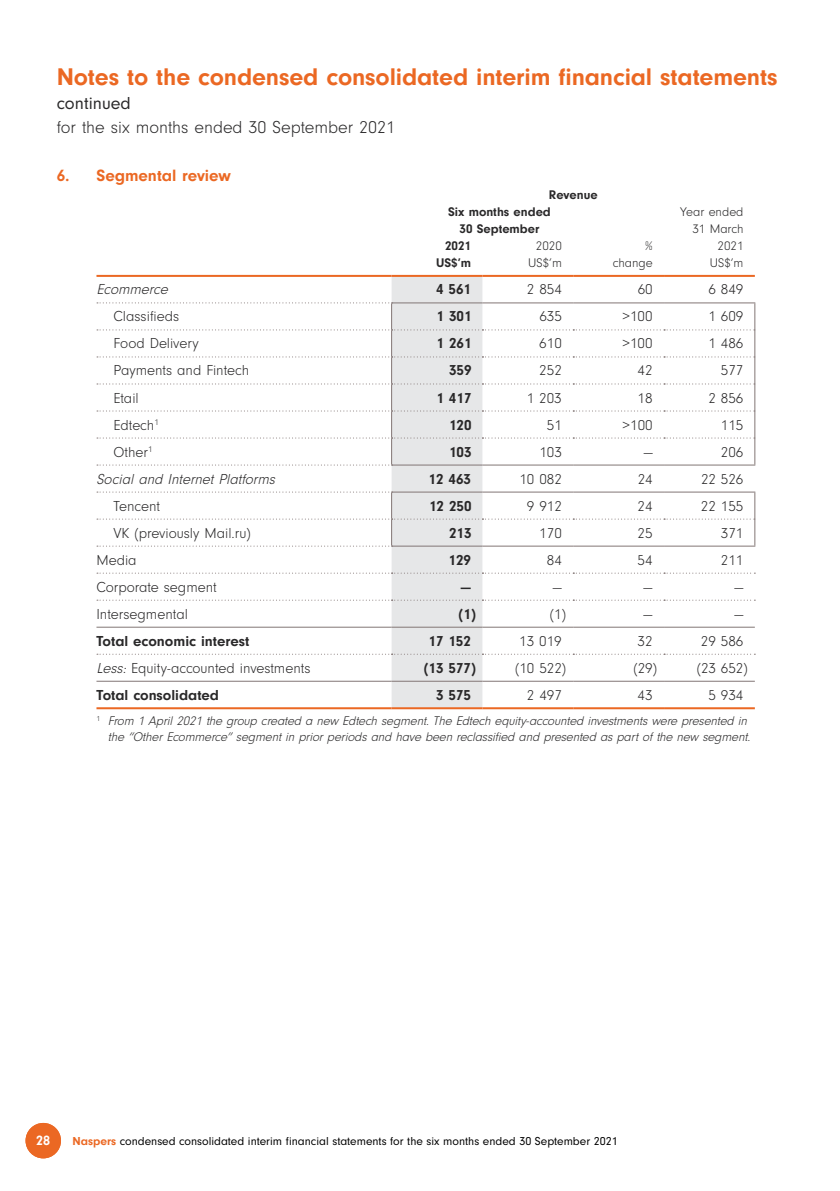
<style>
.page{position:relative;width:840px;height:1191px;background:#fff}
.page>*{position:absolute;margin:0;border:0;box-sizing:border-box;transform-origin:0 0}
.t1{font:700 25px "Neuzeit Gro";letter-spacing:-.005em;color:#eb6823}
.t2{font:300 18px "Neuzeit Gro";color:#292829}
.t3{font:18px "Neuzeit Gro";color:#292829}
.t4{font:700 17px "Neuzeit Gro";color:#eb6823}
.t5{font:300 15px "Neuzeit Gro";color:#292829}
.t6{font:700 15px "Neuzeit Gro";color:#292829}
.t7{font:italic 300 15px "Neuzeit Gro";color:#292829}
.t8{font:700 14px "Neuzeit Gro";color:#fff}
.t9{font:italic 300 13px/15.6px "Neuzeit Gro";color:#292829;text-align:right}
.t10{font:700 13px/17.2px "Neuzeit Gro";color:#292829}
.t11{font:300 13px "Neuzeit Gro";color:#292829}
.t12{font:12px "Neuzeit Gro";color:#000}
.s1{font-style:italic}
.s2{font-weight:700;color:#eb6823}
</style>
<div class="page">
<hr style="left:96px;top:275px;width:295px;height:2px;background:#eb6823">
<hr style="left:391px;top:275px;width:91px;height:2px;background:#eb6823">
<hr style="left:482px;top:275px;width:91px;height:2px;background:#eb6823">
<hr style="left:573px;top:275px;width:90px;height:2px;background:#eb6823">
<hr style="left:663px;top:275px;width:91px;height:2px;background:#eb6823">
<hr style="left:96px;top:626px;width:295px;height:1px;background:#827675">
<svg style="left:97px;top:276px;width:658px;height:432px"></svg>
<hr style="left:96px;top:680px;width:295px;height:1px;background:#827675">
<hr style="left:391px;top:680px;width:91px;height:1px;background:#827675">
<hr style="left:482px;top:680px;width:91px;height:1px;background:#827675">
<hr style="left:573px;top:680px;width:90px;height:1px;background:#827675">
<hr style="left:663px;top:680px;width:91px;height:1px;background:#827675">
<hr style="left:96px;top:707px;width:295px;height:2px;background:#eb6823">
<hr style="left:391px;top:707px;width:91px;height:2px;background:#eb6823">
<hr style="left:482px;top:707px;width:91px;height:2px;background:#eb6823">
<hr style="left:573px;top:707px;width:90px;height:2px;background:#eb6823">
<hr style="left:663px;top:707px;width:91px;height:2px;background:#eb6823">
<div style="left:26px;top:1123px;width:35px;height:35px;background:#eb6823;border-radius:50%"></div>
<h1 class="t1" style="left:57px;top:62px;width:721px">Notes to the condensed consolidated interim financial statements</h1>
<p class="t3" style="left:57px;top:93px;width:75px">continued</p>
<p class="t2" style="left:57px;top:118px;width:340px">for the six months ended 30 September 2021</p>
<p class="t4" style="left:57px;top:166px;width:176px">6. Segmental review</p>
<p class="t10" style="left:448px;top:186px;width:151px;text-indent:101px">Revenue<br>Six months ended</p>
<p class="t11" style="left:680px;top:205px;width:65px">Year ended</p>
<p class="t10" style="left:459px;top:220px;width:81px">30 September</p>
<p class="t11" style="left:692px;top:222px;width:53px">31 March</p>
<p class="t10" style="left:445px;top:237px;width:27px">2021</p>
<p class="t11" style="left:535px;top:239px;width:27px">2020</p>
<p class="t11" style="left:644px;top:239px;width:9px">%</p>
<p class="t11" style="left:717px;top:239px;width:27px">2021</p>
<p class="t10" style="left:436px;top:255px;width:36px">US$’m</p>
<p class="t11" style="left:528px;top:256px;width:35px">US$’m</p>
<p class="t11" style="left:612px;top:256px;width:41px">change</p>
<p class="t11" style="left:709px;top:256px;width:35px">US$’m</p>
<p class="t7" style="left:96px;top:281px;width:76px">Ecommerce</p>
<p class="t6" style="left:436px;top:281px;width:36px">4 561</p>
<p class="t5" style="left:526px;top:281px;width:36px">2 854</p>
<p class="t5" style="left:637px;top:281px;width:16px">60</p>
<p class="t5" style="left:708px;top:281px;width:36px">6 849</p>
<p class="t5" style="left:113px;top:308px;width:67px">Classifieds</p>
<p class="t6" style="left:436px;top:308px;width:36px">1 301</p>
<p class="t5" style="left:539px;top:308px;width:24px">635</p>
<p class="t5" style="left:622px;top:308px;width:31px">&gt;100</p>
<p class="t5" style="left:708px;top:308px;width:36px">1 609</p>
<p class="t5" style="left:113px;top:335px;width:87px">Food Delivery</p>
<p class="t6" style="left:436px;top:335px;width:36px">1 261</p>
<p class="t5" style="left:539px;top:335px;width:24px">610</p>
<p class="t5" style="left:622px;top:335px;width:31px">&gt;100</p>
<p class="t5" style="left:708px;top:335px;width:36px">1 486</p>
<p class="t5" style="left:113px;top:362px;width:137px">Payments and Fintech</p>
<p class="t6" style="left:449px;top:362px;width:24px">359</p>
<p class="t5" style="left:539px;top:362px;width:24px">252</p>
<p class="t5" style="left:637px;top:362px;width:16px">42</p>
<p class="t5" style="left:720px;top:362px;width:24px">577</p>
<p class="t5" style="left:113px;top:390px;width:27px">Etail</p>
<p class="t6" style="left:436px;top:389px;width:36px">1 417</p>
<p class="t5" style="left:526px;top:390px;width:36px">1 203</p>
<p class="t5" style="left:637px;top:390px;width:16px">18</p>
<p class="t5" style="left:708px;top:390px;width:36px">2 856</p>
<p class="t5" style="left:113px;top:417px;width:47px">Edtech<sup>1</sup></p>
<p class="t6" style="left:449px;top:416px;width:24px">120</p>
<p class="t5" style="left:546px;top:417px;width:16px">51</p>
<p class="t5" style="left:622px;top:417px;width:31px">&gt;100</p>
<p class="t5" style="left:720px;top:417px;width:24px">115</p>
<p class="t5" style="left:113px;top:444px;width:40px">Other<sup>1</sup></p>
<p class="t6" style="left:449px;top:443px;width:24px">103</p>
<p class="t5" style="left:539px;top:444px;width:24px">103</p>
<p class="t5" style="left:643px;top:444px;width:10px">—</p>
<p class="t5" style="left:720px;top:444px;width:24px">206</p>
<p class="t7" style="left:96px;top:471px;width:183px">Social and Internet Platforms</p>
<p class="t6" style="left:428px;top:470px;width:44px">12 463</p>
<p class="t5" style="left:519px;top:471px;width:44px">10 082</p>
<p class="t5" style="left:637px;top:471px;width:16px">24</p>
<p class="t5" style="left:700px;top:471px;width:44px">22 526</p>
<p class="t5" style="left:113px;top:498px;width:48px">Tencent</p>
<p class="t6" style="left:429px;top:497px;width:44px">12 250</p>
<p class="t5" style="left:526px;top:498px;width:36px">9 912</p>
<p class="t5" style="left:637px;top:498px;width:16px">24</p>
<p class="t5" style="left:700px;top:498px;width:44px">22 155</p>
<p class="t5" style="left:113px;top:525px;width:139px">VK (previously Mail.ru)</p>
<p class="t6" style="left:449px;top:524px;width:24px">213</p>
<p class="t5" style="left:539px;top:525px;width:24px">170</p>
<p class="t5" style="left:637px;top:525px;width:16px">25</p>
<p class="t5" style="left:720px;top:525px;width:24px">371</p>
<p class="t5" style="left:96px;top:552px;width:42px">Media</p>
<p class="t6" style="left:448px;top:551px;width:24px">129</p>
<p class="t5" style="left:546px;top:552px;width:16px">84</p>
<p class="t5" style="left:637px;top:552px;width:16px">54</p>
<p class="t5" style="left:720px;top:552px;width:24px">211</p>
<p class="t5" style="left:96px;top:579px;width:122px">Corporate segment</p>
<p class="t6" style="left:460px;top:578px;width:12px">—</p>
<p class="t5" style="left:552px;top:579px;width:10px">—</p>
<p class="t5" style="left:643px;top:579px;width:10px">—</p>
<p class="t5" style="left:734px;top:579px;width:10px">—</p>
<p class="t5" style="left:96px;top:606px;width:93px">Intersegmental</p>
<p class="t6" style="left:458px;top:605px;width:19px">(1)</p>
<p class="t5" style="left:549px;top:606px;width:18px">(1)</p>
<p class="t5" style="left:643px;top:606px;width:10px">—</p>
<p class="t5" style="left:734px;top:606px;width:10px">—</p>
<p class="t6" style="left:96px;top:632px;width:154px">Total economic interest</p>
<p class="t6" style="left:428px;top:632px;width:44px">17 152</p>
<p class="t5" style="left:519px;top:633px;width:44px">13 019</p>
<p class="t5" style="left:637px;top:633px;width:16px">32</p>
<p class="t5" style="left:700px;top:633px;width:44px">29 586</p>
<p class="t5" style="left:96px;top:660px;width:215px"><span class="s1">Less:</span> Equity-accounted investments</p>
<p class="t6" style="left:423px;top:659px;width:54px">(13 577)</p>
<p class="t5" style="left:515px;top:660px;width:53px">(10 522)</p>
<p class="t5" style="left:633px;top:660px;width:25px">(29)</p>
<p class="t5" style="left:696px;top:660px;width:53px">(23 652)</p>
<p class="t6" style="left:96px;top:686px;width:124px">Total consolidated</p>
<p class="t6" style="left:436px;top:686px;width:36px">3 575</p>
<p class="t5" style="left:526px;top:687px;width:36px">2 497</p>
<p class="t5" style="left:637px;top:687px;width:16px">43</p>
<p class="t5" style="left:708px;top:687px;width:36px">5 934</p>
<p class="t9" style="left:96px;top:713px;width:658px"><sup>1</sup> From 1 April 2021 the group created a new Edtech segment. The Edtech equity-accounted investments were presented in the “Other Ecommerce” segment in prior periods and have been reclassified and presented as part of the new segment.</p>
<p class="t8" style="left:36px;top:1132px;width:15px">28</p>
<p class="t12" style="left:72px;top:1134px;width:546px"><span class="s2">Naspers</span> condensed consolidated interim financial statements for the six months ended 30 September 2021</p>
</div>
